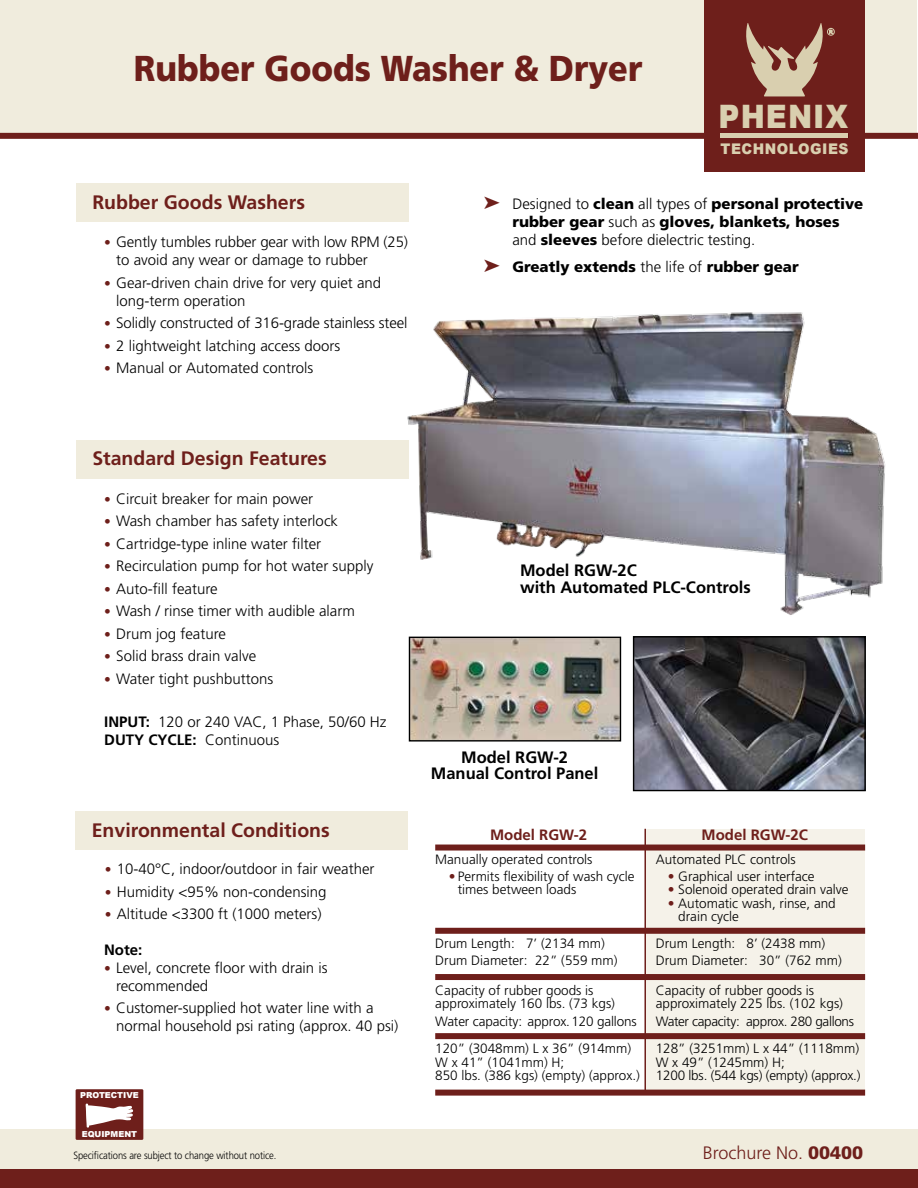
<style>
.page{position:relative;width:918px;height:1188px;background:#fff}
.page>*{position:absolute;margin:0;border:0;box-sizing:border-box;transform-origin:0 0}
.t1{font:900 36px "Frutiger";color:#6e1f1b;scale:.9 1}
.t2{font:900 32.4px "Arial";letter-spacing:.035em;color:#d9cfaf;scale:.9 1}
.t3{font:700 19.5px "Frutiger";color:#6e1f1b}
.t4{font:300 18px "Frutiger";color:#6e1f1b}
.t5{font:700 16.5px/16.5px "Frutiger";color:#000}
.t6{font:300 15px/18px "Frutiger";color:#000}
.t7{font:900 15px/18px "Frutiger";color:#000}
.t8{font:700 15px "Frutiger";color:#6e1f1b}
.t9{font:700 15px "Frutiger";color:#000}
.t10{font:900 14.7px "Arial";letter-spacing:.035em;color:#d9cfaf;scale:.94 1}
.t11{font:300 13.5px/13.5px "Frutiger";color:#000}
.t12{font:300 13.5px "Frutiger";letter-spacing:-.025em;color:#000}
.t13{font:300 10.5px "Frutiger";letter-spacing:-.01em;color:#000;scale:.9 1}
.t14{font:900 8.25px "Arial";color:#fff}
.s1{font-size:13.5px;color:#6e1f1b}
.s2{color:#6e1f1b}
.s3{font-weight:300}
.s4{font-weight:700}
.s5{font-weight:900}
</style>
<div class="page">
<div style="left:1px;top:1px;width:916px;height:132px;background:#f0ecdd"></div>
<div style="left:0;top:133px;width:918px;height:6px;background:#6e1f1b"></div>
<div style="left:0;top:1130px;width:918px;height:46px;background:#f0ecdd"></div>
<div style="left:0;top:1170px;width:918px;height:18px;background:#6e1f1b"></div>
<div style="left:76px;top:183px;width:333px;height:39px;background:#f0ecdd"></div>
<div style="left:76px;top:440px;width:333px;height:38px;background:#f0ecdd"></div>
<div style="left:704px;top:0;width:161px;height:172px;background:#6e1f1b"></div>
<div style="left:827px;top:28px;width:8px;height:8px;border:1px solid #d9cfaf;border-radius:50%"></div>
<svg style="left:746px;top:23px;width:87px;height:73px"></svg>
<hr style="left:721px;top:134px;width:127px;height:4px;background:#d9cfaf">
<div style="left:76px;top:1089px;width:67px;height:51px;background:#6e1f1b"></div>
<svg style="left:86px;top:1104px;width:47px;height:24px"></svg>
<img style="left:377px;top:312px;width:508px;height:303px">
<img style="left:411px;top:639px;width:208px;height:101px">
<div style="left:409px;top:637px;width:212px;height:105px;border:1px solid #000"></div>
<img style="left:635px;top:638px;width:229px;height:151px">
<div style="left:633px;top:636px;width:233px;height:155px;border:1px solid #000"></div>
<div style="left:645px;top:829px;width:220px;height:262px;background:#f5f2e9"></div>
<div style="left:435px;top:845px;width:430px;height:6px;background:#6e1f1b"></div>
<div style="left:435px;top:928px;width:430px;height:6px;background:#6e1f1b"></div>
<div style="left:435px;top:974px;width:430px;height:6px;background:#6e1f1b"></div>
<div style="left:435px;top:1033px;width:430px;height:6px;background:#6e1f1b"></div>
<div style="left:435px;top:1090px;width:430px;height:6px;background:#6e1f1b"></div>
<hr style="left:644px;top:829px;width:2px;height:263px;background:#6e1f1b">
<div style="left:76px;top:811px;width:332px;height:39px;background:#f0ecdd"></div>
<h1 class="t1" style="left:134px;top:46px;width:566px">Rubber Goods Washer &amp; Dryer</h1>
<h2 class="t2" style="left:719px;top:93px;width:146px">PHENIX</h2>
<p class="t10" style="left:721px;top:138px;width:138px">TECHNOLOGIES</p>
<h3 class="t3" style="left:92px;top:191px;width:214px">Rubber Goods Washers</h3>
<p class="t6" style="left:116px;top:233px;width:293px;text-indent:-12px"><span class="s1">•</span> Gently tumbles rubber gear with low RPM (25) to avoid any wear or damage to rubber</p>
<p class="t6" style="left:116px;top:273px;width:267px;text-indent:-12px"><span class="s1">•</span> Gear-driven chain drive for very quiet and long-term operation</p>
<p class="t6" style="left:104px;top:314px;width:305px"><span class="s1">•</span> Solidly constructed of 316-grade stainless steel</p>
<p class="t6" style="left:104px;top:336px;width:238px"><span class="s1">•</span> 2 lightweight latching access doors</p>
<p class="t6" style="left:104px;top:359px;width:211px"><span class="s1">•</span> Manual or Automated controls</p>
<p class="t7" style="left:512px;top:195px;width:353px;text-indent:-29px"><span class="s2">➤</span> <span class="s3">Designed to</span> clean <span class="s3">all types of</span> personal protective rubber gear <span class="s3">such as</span> gloves, blankets, hoses <span class="s3">and</span> sleeves <span class="s3">before dielectric testing.</span></p>
<p class="t7" style="left:484px;top:258px;width:316px"><span class="s2">➤</span> Greatly extends <span class="s3">the life of</span> rubber gear</p>
<h3 class="t3" style="left:92px;top:447px;width:236px">Standard Design Features</h3>
<p class="t6" style="left:104px;top:490px;width:210px"><span class="s1">•</span> Circuit breaker for main power</p>
<p class="t6" style="left:104px;top:512px;width:235px"><span class="s1">•</span> Wash chamber has safety interlock</p>
<p class="t6" style="left:104px;top:535px;width:218px"><span class="s1">•</span> Cartridge-type inline water filter</p>
<p class="t6" style="left:104px;top:557px;width:271px"><span class="s1">•</span> Recirculation pump for hot water supply</p>
<p class="t6" style="left:104px;top:580px;width:115px"><span class="s1">•</span> Auto-fill feature</p>
<p class="t6" style="left:104px;top:602px;width:252px"><span class="s1">•</span> Wash / rinse timer with audible alarm</p>
<p class="t6" style="left:104px;top:625px;width:123px"><span class="s1">•</span> Drum jog feature</p>
<p class="t6" style="left:104px;top:647px;width:154px"><span class="s1">•</span> Solid brass drain valve</p>
<p class="t6" style="left:104px;top:670px;width:170px"><span class="s1">•</span> Water tight pushbuttons</p>
<p class="t6" style="left:104px;top:713px;width:284px"><span class="s4">INPUT:</span> 120 or 240 VAC, 1 Phase, 50/60 Hz<br><span class="s4">DUTY CYCLE:</span> Continuous</p>
<h3 class="t3" style="left:92px;top:818px;width:240px">Environmental Conditions</h3>
<p class="t6" style="left:105px;top:860px;width:271px"><span class="s1">•</span> 10-40°C, indoor/outdoor in fair weather</p>
<p class="t6" style="left:105px;top:883px;width:223px"><span class="s1">•</span> Humidity &lt;95% non-condensing</p>
<p class="t6" style="left:105px;top:905px;width:218px"><span class="s1">•</span> Altitude &lt;3300 ft (1000 meters)</p>
<p class="t9" style="left:104px;top:941px;width:40px">Note:</p>
<p class="t6" style="left:116px;top:959px;width:213px;text-indent:-12px"><span class="s1">•</span> Level, concrete floor with drain is recommended</p>
<p class="t6" style="left:116px;top:999px;width:284px;text-indent:-12px"><span class="s1">•</span> Customer-supplied hot water line with a normal household psi rating (approx. 40 psi)</p>
<p class="t14" style="left:80px;top:1091px;width:60px">PROTECTIVE</p>
<p class="t14" style="left:82px;top:1129px;width:57px">EQUIPMENT</p>
<p class="t5" style="left:520px;top:562px;width:232px">Model RGW-2C<br>with Automated PLC-Controls</p>
<p class="t5" style="left:431px;top:748px;width:169px;text-align:center">Model RGW-2<br>Manual Control Panel</p>
<p class="t8" style="left:490px;top:826px;width:99px">Model RGW-2</p>
<p class="t8" style="left:702px;top:826px;width:108px">Model RGW-2C</p>
<p class="t11" style="left:435px;top:853px;width:159px">Manually operated controls</p>
<p class="t11" style="left:656px;top:853px;width:142px">Automated PLC controls</p>
<p class="t11" style="left:449px;top:870px;width:187px"><span class="s2">•</span> Permits flexibility of wash cycle</p>
<p class="t11" style="left:668px;top:870px;width:148px"><span class="s2">•</span> Graphical user interface</p>
<p class="t11" style="left:458px;top:883px;width:120px">times between loads</p>
<p class="t11" style="left:668px;top:883px;width:182px"><span class="s2">•</span> Solenoid operated drain valve</p>
<p class="t11" style="left:678px;top:897px;width:159px;text-indent:-11px"><span class="s2">•</span> Automatic wash, rinse, and drain cycle</p>
<p class="t11" style="left:435px;top:937px;width:171px">Drum Length: 7’ (2134 mm)</p>
<p class="t11" style="left:656px;top:937px;width:171px">Drum Length: 8’ (2438 mm)</p>
<p class="t11" style="left:435px;top:954px;width:184px">Drum Diameter: 22” (559 mm)</p>
<p class="t11" style="left:656px;top:954px;width:188px">Drum Diameter: 30” (762 mm)</p>
<p class="t11" style="left:435px;top:983px;width:160px">Capacity of rubber goods is</p>
<p class="t11" style="left:656px;top:983px;width:160px">Capacity of rubber goods is</p>
<p class="t11" style="left:435px;top:997px;width:181px">approximately 160 lbs. (73 kgs)</p>
<p class="t11" style="left:656px;top:997px;width:189px">approximately 225 lbs. (102 kgs)</p>
<p class="t11" style="left:435px;top:1015px;width:203px">Water capacity: approx. 120 gallons</p>
<p class="t12" style="left:656px;top:1014px;width:200px">Water capacity: approx. 280 gallons</p>
<p class="t11" style="left:435px;top:1042px;width:197px">120” (3048mm) L x 36” (914mm)</p>
<p class="t11" style="left:656px;top:1042px;width:205px">128” (3251mm) L x 44” (1118mm)</p>
<p class="t11" style="left:435px;top:1055px;width:131px">W x 41” (1041mm) H;</p>
<p class="t11" style="left:435px;top:1055px;width:427px;text-indent:220px">W x 49” (1245mm) H;<br>850 lbs. (386 kgs) (empty) (approx.) 1200 lbs. (544 kgs) (empty) (approx.)</p>
<p class="t13" style="left:73px;top:1149px;width:227px">Specifications are subject to change without notice.</p>
<p class="t4" style="left:703px;top:1142px;width:162px">Brochure No. <span class="s5">00400</span></p>
</div>
